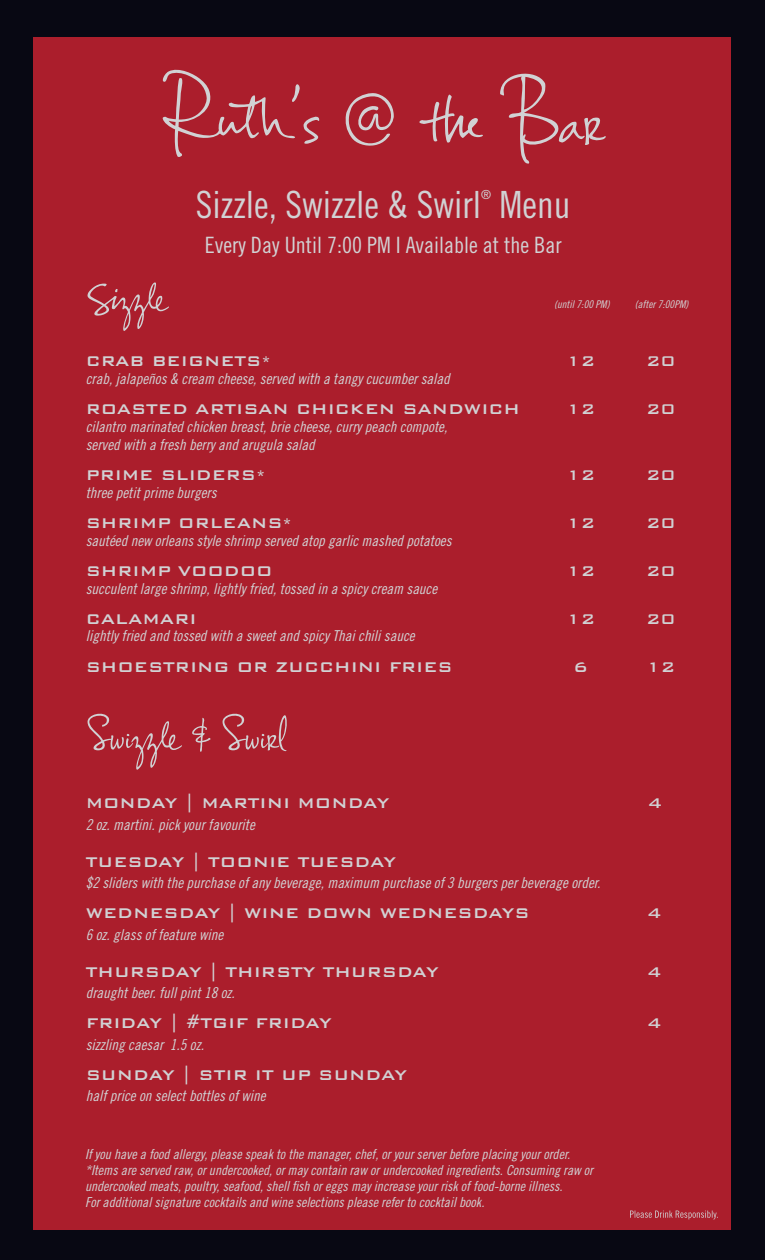
<style>
.page{position:relative;width:765px;height:1260px;background:#080813}
.page>*{position:absolute;margin:0;border:0;box-sizing:border-box;transform-origin:0 0}
.t1{font:100px "Ruths Hand";color:#d1d2d4}
.t2{font:56.25px "Ruths Hand";letter-spacing:-.01em;color:#d1d2d4}
.t3{font:37.5px "Trade Gothic LT Std Cn 18";color:#d1d2d4}
.t4{font:22.5px "Trade Gothic LT Std Cn 18";color:#d1d2d4}
.t5{font:500 18.75px "Bank Gothic BT";color:#d1d2d4}
.t6{font:15px/18px "Trade Gothic LT Std Cn 18 Obl";color:#d1d2d4}
.t7{font:13.75px/16.2px "Trade Gothic LT Std Cn 18 Obl";color:#d1d2d4}
.t8{font:12.5px "Trade Gothic LT Std Cn 18";color:#d1d2d4}
.t9{font:10.62px "Trade Gothic LT Std Cn 18 Obl";color:#d1d2d4}
</style>
<div class="page">
<div style="left:34px;top:38px;width:697px;height:1192px;background:#ab1e2c"></div>
<svg style="left:630px;top:1211px;width:88px;height:8px"></svg>
<h1 class="t1" style="left:162px;top:57px;width:443px">Ruth’s @ the Bar</h1>
<h3 class="t3" style="left:196px;top:182px;width:287px">Sizzle, Swizzle &amp; Swirl</h3>
<p class="t8" style="left:481px;top:187px;width:11px">®</p>
<h3 class="t3" style="left:500px;top:182px;width:72px">Menu</h3>
<h3 class="t4" style="left:205px;top:231px;width:358px">Every Day Until 7:00 PM I Available at the Bar</h3>
<h2 class="t2" style="left:86px;top:262px;width:85px">Sizzle</h2>
<p class="t5" style="left:86px;top:351px;width:186px">CRAB BEIGNETS*</p>
<p class="t5" style="left:566px;top:351px;width:30px">12</p>
<p class="t5" style="left:646px;top:351px;width:30px">20</p>
<p class="t6" style="left:86px;top:370px;width:366px">crab, jalapeños &amp; cream cheese, served with a tangy cucumber salad</p>
<p class="t5" style="left:86px;top:399px;width:436px">ROASTED ARTISAN CHICKEN SANDWICH</p>
<p class="t5" style="left:566px;top:399px;width:30px">12</p>
<p class="t5" style="left:646px;top:399px;width:30px">20</p>
<p class="t6" style="left:86px;top:418px;width:363px">cilantro marinated chicken breast, brie cheese, curry peach compote, served with a fresh berry and arugula salad</p>
<p class="t5" style="left:86px;top:465px;width:181px">PRIME SLIDERS*</p>
<p class="t5" style="left:566px;top:465px;width:30px">12</p>
<p class="t5" style="left:646px;top:465px;width:30px">20</p>
<p class="t6" style="left:86px;top:484px;width:132px">three petit prime burgers</p>
<p class="t5" style="left:86px;top:513px;width:208px">SHRIMP ORLEANS*</p>
<p class="t5" style="left:566px;top:513px;width:30px">12</p>
<p class="t5" style="left:646px;top:513px;width:30px">20</p>
<p class="t6" style="left:86px;top:532px;width:367px">sautéed new orleans style shrimp served atop garlic mashed potatoes</p>
<p class="t5" style="left:86px;top:561px;width:188px">SHRIMP VOODOO</p>
<p class="t5" style="left:566px;top:561px;width:30px">12</p>
<p class="t5" style="left:646px;top:561px;width:30px">20</p>
<p class="t6" style="left:86px;top:580px;width:353px">succulent large shrimp, lightly fried, tossed in a spicy cream sauce</p>
<p class="t5" style="left:86px;top:609px;width:112px">CALAMARI</p>
<p class="t5" style="left:566px;top:609px;width:30px">12</p>
<p class="t5" style="left:646px;top:609px;width:30px">20</p>
<p class="t6" style="left:86px;top:627px;width:331px">lightly fried and tossed with a sweet and spicy Thai chili sauce</p>
<p class="t5" style="left:86px;top:657px;width:369px">SHOESTRING OR ZUCCHINI FRIES</p>
<p class="t5" style="left:574px;top:657px;width:16px">6</p>
<p class="t5" style="left:646px;top:657px;width:30px">12</p>
<p class="t9" style="left:554px;top:298px;width:57px">(until 7:00 PM)</p>
<p class="t9" style="left:635px;top:298px;width:55px">(after 7:00PM)</p>
<h2 class="t2" style="left:86px;top:701px;width:202px">Swizzle &amp; Swirl</h2>
<p class="t5" style="left:86px;top:793px;width:305px">MONDAY | MARTINI MONDAY</p>
<p class="t5" style="left:648px;top:793px;width:16px">4</p>
<p class="t6" style="left:86px;top:816px;width:171px">2 oz. martini. pick your favourite</p>
<p class="t5" style="left:86px;top:852px;width:312px">TUESDAY | TOONIE TUESDAY</p>
<p class="t6" style="left:86px;top:874px;width:516px">$2 sliders with the purchase of any beverage, maximum purchase of 3 burgers per beverage order.</p>
<p class="t5" style="left:86px;top:903px;width:445px">WEDNESDAY | WINE DOWN WEDNESDAYS</p>
<p class="t5" style="left:647px;top:903px;width:16px">4</p>
<p class="t6" style="left:86px;top:926px;width:139px">6 oz. glass of feature wine</p>
<p class="t5" style="left:86px;top:962px;width:354px">THURSDAY | THIRSTY THURSDAY</p>
<p class="t5" style="left:647px;top:962px;width:16px">4</p>
<p class="t6" style="left:86px;top:984px;width:151px">draught beer. full pint 18 oz.</p>
<p class="t5" style="left:86px;top:1013px;width:247px">FRIDAY | #TGIF FRIDAY</p>
<p class="t5" style="left:647px;top:1013px;width:16px">4</p>
<p class="t6" style="left:86px;top:1036px;width:120px">sizzling caesar 1.5 oz.</p>
<p class="t5" style="left:86px;top:1064px;width:323px">SUNDAY | STIR IT UP SUNDAY</p>
<p class="t6" style="left:86px;top:1087px;width:181px">half price on select bottles of wine</p>
<p class="t7" style="left:85px;top:1146px;width:510px">If you have a food allergy, please speak to the manager, chef, or your server before placing your order. *Items are served raw, or undercooked, or may contain raw or undercooked ingredients. Consuming raw or undercooked meats, poultry, seafood, shell fish or eggs may increase your risk of food-borne illness.<br>For additional signature cocktails and wine selections please refer to cocktail book.</p>
</div>
